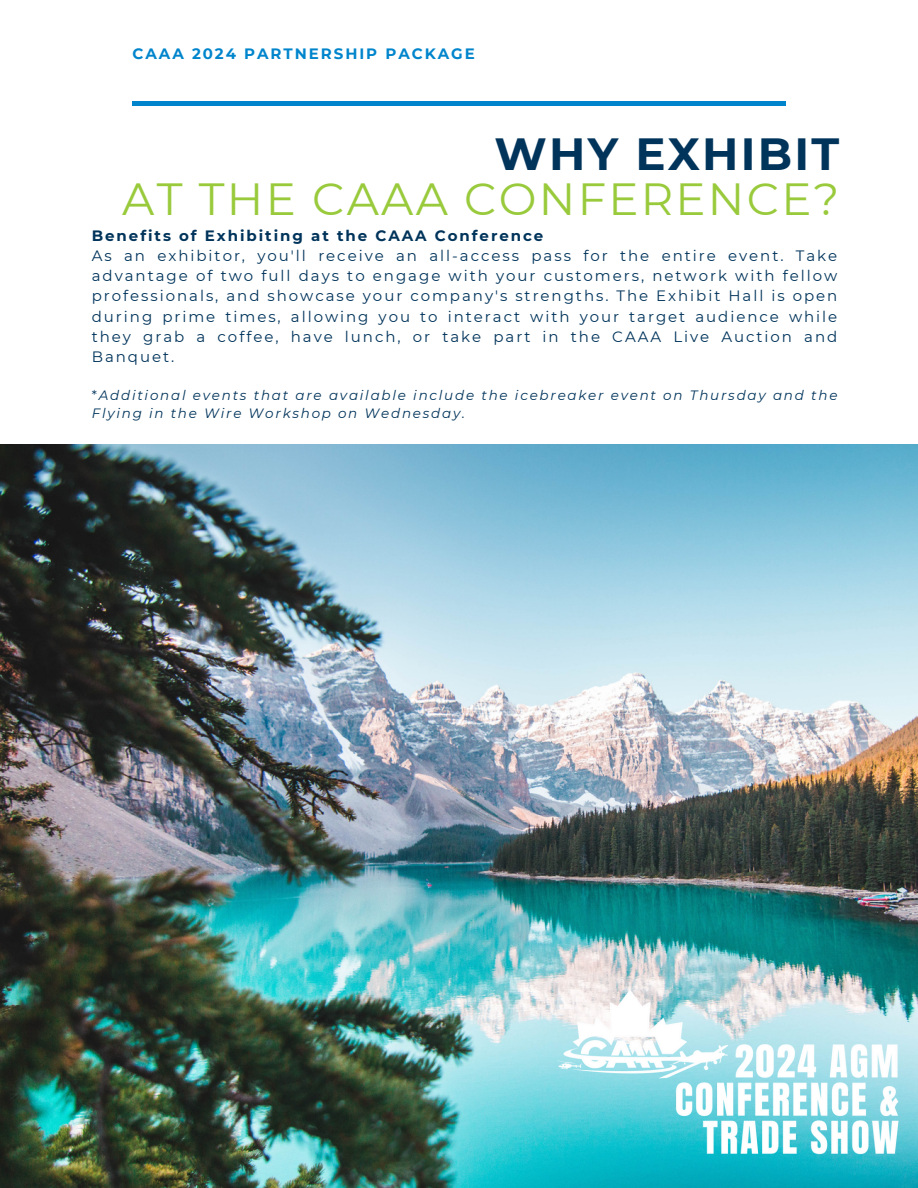
<style>
.page{position:relative;width:918px;height:1188px;background:#fff}
.page>*{position:absolute;margin:0;border:0;box-sizing:border-box;transform-origin:0 0}
.t1{font:45px "Montserrat";letter-spacing:.05em;color:#99ca3c}
.t2{font:700 45px "Montserrat";letter-spacing:.05em;color:#00345b}
.t3{font:15px/20.2px "Montserrat";letter-spacing:.13em;color:#00345b;text-align:justify}
.t4{font:700 15px "Montserrat";letter-spacing:.13em;color:#00345b}
.t5{font:700 15px "Montserrat";letter-spacing:.13em;color:#0085cc}
.t6{font:italic 13.5px/18px "Montserrat";letter-spacing:.13em;color:#00345b}
.s1{font-style:normal}
</style>
<div class="page">
<img style="left:0;top:445px;width:918px;height:743px">
<img style="left:547px;top:986px;width:352px;height:176px">
<hr style="left:132px;top:102px;width:654px;height:3px;background:#0085cc">
<p class="t5" style="left:133px;top:45px;width:344px">CAAA 2024 PARTNERSHIP PACKAGE</p>
<p class="t2" style="left:494px;top:126px;width:346px">WHY EXHIBIT</p>
<p class="t1" style="left:122px;top:171px;width:719px">AT THE CAAA CONFERENCE?</p>
<p class="t4" style="left:92px;top:226px;width:453px">Benefits of Exhibiting at the CAAA Conference</p>
<p class="t3" style="left:92px;top:245px;width:747px">As an exhibitor, you'll receive an all-access pass for the entire event. Take advantage of two full days to engage with your customers, network with fellow professionals, and showcase your company's strengths. The Exhibit Hall is open during prime times, allowing you to interact with your target audience while they grab a coffee, have lunch, or take part in the CAAA Live Auction and Banquet.</p>
<p class="t6" style="left:92px;top:386px;width:747px"><span class="s1">*</span>Additional events that are available include the icebreaker event on Thursday and the<br>Flying in the Wire Workshop on Wednesday.</p>
</div>
